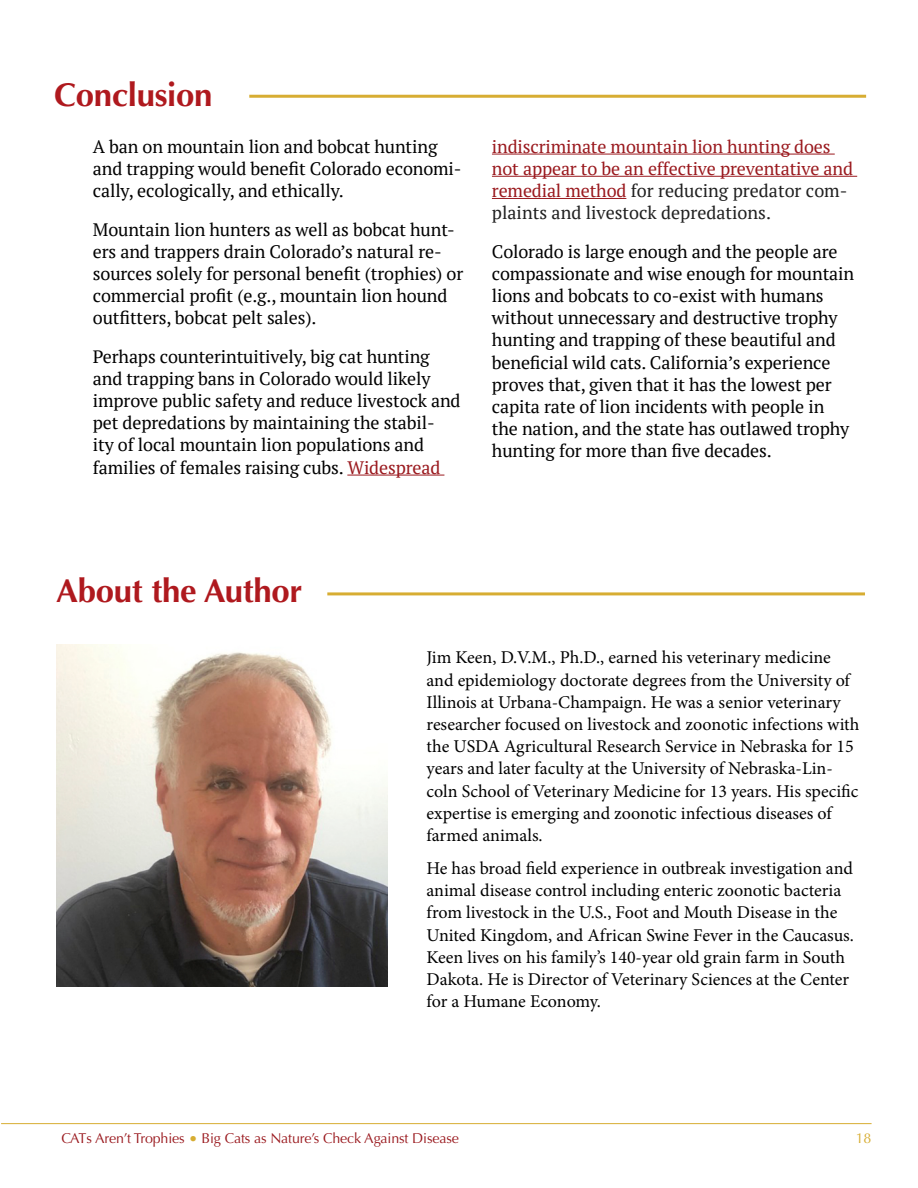
<style>
.page{position:relative;width:918px;height:1188px;background:#fff}
.page>*{position:absolute;margin:0;border:0;box-sizing:border-box;transform-origin:0 0}
.t1{font:700 33px "Optima";letter-spacing:-.01em;color:#af191e}
.t2{font:18px/22.2px "PT Serif";letter-spacing:-.01em;color:#000}
.t3{font:18px/22.2px "Minion Pro";color:#000}
.t4{font:18px/22.2px "PT Serif";letter-spacing:-.01em;color:#9a191e}
.t5{font:14.25px "Optima";letter-spacing:-.01em;color:#9a191e}
.t6{font:14.25px "Optima";color:#d7ad32}
.s1{color:#9a191e}
.s2{color:#202020}
.s3{font-size:15.75px;color:#d7ad32}
</style>
<div class="page">
<hr style="left:1px;top:1123px;width:871px;height:1px;background:#d7ad32">
<hr style="left:347px;top:475px;width:97px;height:1px;background:#9a191e">
<hr style="left:492px;top:154px;width:343px;height:1px;background:#9a191e">
<hr style="left:492px;top:176px;width:365px;height:1px;background:#9a191e">
<hr style="left:492px;top:198px;width:134px;height:1px;background:#9a191e">
<hr style="left:249px;top:95px;width:617px;height:3px;background:#d7ad32">
<hr style="left:327px;top:592px;width:538px;height:3px;background:#d7ad32">
<img style="left:56px;top:644px;width:332px;height:342px">
<h1 class="t1" style="left:54px;top:75px;width:160px">Conclusion</h1>
<p class="t2" style="left:93px;top:135px;width:370px">A ban on mountain lion and bobcat hunting and trapping would benefit Colorado economi&shy;cally, ecologically, and ethically.</p>
<p class="t2" style="left:93px;top:218px;width:372px">Mountain lion hunters as well as bobcat hunt&shy;ers and trappers drain Colorado’s natural re&shy;sources solely for personal benefit (trophies) or commercial profit (e.g., mountain lion hound outfitters, bobcat pelt sales).</p>
<p class="t2" style="left:93px;top:345px;width:369px">Perhaps counterintuitively, big cat hunting and trapping bans in Colorado would likely improve public safety and reduce livestock and pet depredations by maintaining the stabil-<br>ity of local mountain lion populations and families of females raising cubs. <span class="s1">Widespread</span></p>
<p class="t4" style="left:492px;top:135px;width:363px">indiscriminate mountain lion hunting does not appear to be an effective preventative and remedial method <span class="s2">for reducing predator com&shy;plaints and livestock depredations.</span></p>
<p class="t2" style="left:492px;top:240px;width:364px">Colorado is large enough and the people are compassionate and wise enough for mountain lions and bobcats to co-exist with humans without unnecessary and destructive trophy hunting and trapping of these beautiful and beneficial wild cats. California’s experience proves that, given that it has the lowest per capita rate of lion incidents with people in the nation, and the state has outlawed trophy hunting for more than five decades.</p>
<h1 class="t1" style="left:56px;top:571px;width:248px">About the Author</h1>
<p class="t3" style="left:427px;top:647px;width:434px">Jim Keen, D.V.M., Ph.D., earned his veterinary medicine and epidemiology doctorate degrees from the University of Illinois at Urbana-Champaign. He was a senior veterinary researcher focused on livestock and zoonotic infections with the USDA Agricultural Research Service in Nebraska for 15 years and later faculty at the University of Nebraska-Lin&shy;coln School of Veterinary Medicine for 13 years. His specific expertise is emerging and zoonotic infectious diseases of farmed animals.</p>
<p class="t3" style="left:427px;top:857px;width:429px">He has broad field experience in outbreak investigation and animal disease control including enteric zoonotic bacteria from livestock in the U.S., Foot and Mouth Disease in the United Kingdom, and African Swine Fever in the Caucasus.<br>Keen lives on his family’s 140-year old grain farm in South Dakota. He is Director of Veterinary Sciences at the Center for a Humane Economy.</p>
<p class="t5" style="left:62px;top:1130px;width:399px">CATs Aren’t Trophies <span class="s3">•</span> Big Cats as Nature’s Check Against Disease</p>
<p class="t6" style="left:856px;top:1130px;width:17px">18</p>
</div>
